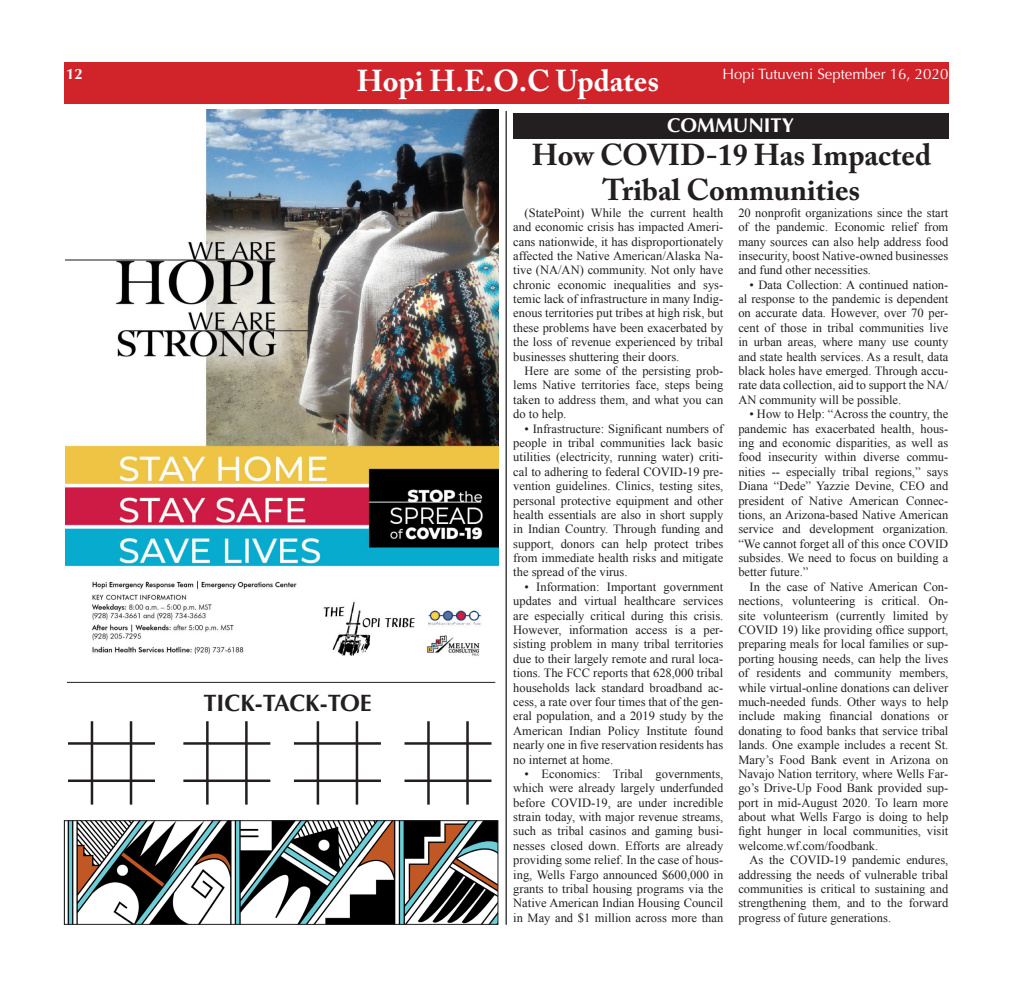
<style>
.page{position:relative;width:1013px;height:990px;background:#fff}
.page>*{position:absolute;margin:0;border:0;box-sizing:border-box;transform-origin:0 0}
.Headline_Adobe_Caslo{font:700 30px/34.5px "Adobe Caslon Pro";color:#231f20;text-align:center}
.Headline_Adobe_Caslo-2{font:700 30px "Adobe Caslon Pro";color:#fff}
.Headline_Adobe_Caslo-3{font:700 23.75px "Optima";color:#231f20}
.Headline_Adobe_Caslo-4{font:700 20px "Optima";color:#fff}
.Headline_Adobe_Caslo-5{font:15px "Optima";color:#fff}
.Headline_Adobe_Caslo-6{font:700 15px "Optima";color:#fff}
.content_article{font:12.5px/14.4px "Times New Roman";color:#231f20;text-align:justify}
</style>
<div class="page">
<div style="left:64px;top:63px;width:884px;height:41px;background:#d1232a"></div>
<div style="left:514px;top:113px;width:434px;height:25px;background:#231f20"></div>
<img style="left:65px;top:110px;width:433px;height:546px">
<hr style="left:505px;top:111px;width:2px;height:813px;background:#231f20">
<hr style="left:91px;top:721px;width:2px;height:83px;background:#231f20">
<hr style="left:130px;top:721px;width:2px;height:83px;background:#231f20">
<hr style="left:68px;top:742px;width:87px;height:2px;background:#231f20">
<hr style="left:68px;top:779px;width:87px;height:2px;background:#231f20">
<hr style="left:206px;top:721px;width:2px;height:83px;background:#231f20">
<hr style="left:245px;top:721px;width:3px;height:83px;background:#231f20">
<hr style="left:183px;top:742px;width:87px;height:2px;background:#231f20">
<hr style="left:183px;top:779px;width:87px;height:2px;background:#231f20">
<hr style="left:317px;top:721px;width:2px;height:83px;background:#231f20">
<hr style="left:356px;top:721px;width:2px;height:83px;background:#231f20">
<hr style="left:294px;top:742px;width:87px;height:2px;background:#231f20">
<hr style="left:294px;top:779px;width:87px;height:2px;background:#231f20">
<hr style="left:427px;top:721px;width:3px;height:83px;background:#231f20">
<hr style="left:466px;top:721px;width:3px;height:83px;background:#231f20">
<hr style="left:404px;top:742px;width:87px;height:2px;background:#231f20">
<hr style="left:404px;top:779px;width:87px;height:2px;background:#231f20">
<hr style="left:67px;top:681px;width:428px;height:1px;background:#231f20">
<img style="left:66px;top:821px;width:430px;height:101px">
<div style="left:64px;top:819px;width:434px;height:105px;border:1px solid #231f20"></div>
<p class="Headline_Adobe_Caslo-6" style="left:66px;top:65px;width:18px">12</p>
<p class="Headline_Adobe_Caslo-5" style="left:722px;top:65px;width:227px">Hopi Tutuveni September 16, 2020</p>
<p class="Headline_Adobe_Caslo-4" style="left:667px;top:113px;width:128px">COMMUNITY</p>
<p class="Headline_Adobe_Caslo-2" style="left:357px;top:63px;width:304px">Hopi H.E.O.C Updates</p>
<p class="Headline_Adobe_Caslo-3" style="left:203px;top:689px;width:170px">TICK-TACK-TOE</p>
<p class="Headline_Adobe_Caslo" style="left:531px;top:138px;width:401px">How COVID-19 Has Impacted<br>Tribal Communities</p>
<p class="content_article" style="left:513px;top:205px;width:211px;text-indent:11px">(StatePoint) While the current health and economic crisis has impacted Ameri&shy;cans nationwide, it has disproportionately affected the Native American/Alaska Na&shy;tive (NA/AN) community. Not only have chronic economic inequalities and sys&shy;temic lack of infrastructure in many Indig&shy;enous territories put tribes at high risk, but these problems have been exacerbated by the loss of revenue experienced by tribal businesses shuttering their doors.</p>
<p class="content_article" style="left:513px;top:363px;width:211px;text-indent:11px">Here are some of the persisting prob&shy;lems Native territories face, steps being taken to address them, and what you can do to help.</p>
<p class="content_article" style="left:513px;top:421px;width:211px;text-indent:11px">• Infrastructure: Significant numbers of people in tribal communities lack basic utilities (electricity, running water) criti&shy;cal to adhering to federal COVID-19 pre&shy;vention guidelines. Clinics, testing sites, personal protective equipment and other health essentials are also in short supply in Indian Country. Through funding and support, donors can help protect tribes from immediate health risks and mitigate the spread of the virus.</p>
<p class="content_article" style="left:513px;top:579px;width:211px;text-indent:11px">• Information: Important government updates and virtual healthcare services are especially critical during this crisis.<br>However, information access is a per&shy;sisting problem in many tribal territories due to their largely remote and rural loca&shy;tions. The FCC reports that 628,000 tribal households lack standard broadband ac&shy;cess, a rate over four times that of the gen&shy;eral population, and a 2019 study by the American Indian Policy Institute found nearly one in five reservation residents has no internet at home.</p>
<p class="content_article" style="left:513px;top:766px;width:211px;text-indent:11px">• Economics: Tribal governments, which were already largely underfunded before COVID-19, are under incredible strain today, with major revenue streams, such as tribal casinos and gaming busi&shy;nesses closed down. Efforts are already providing some relief. In the case of hous&shy;ing, Wells Fargo announced $600,000 in grants to tribal housing programs via the Native American Indian Housing Council in May and $1 million across more than</p>
<p class="content_article" style="left:738px;top:205px;width:211px">20 nonprofit organizations since the start of the pandemic. Economic relief from many sources can also help address food insecurity, boost Native-owned businesses and fund other necessities.</p>
<p class="content_article" style="left:738px;top:277px;width:211px;text-indent:11px">• Data Collection: A continued nation&shy;al response to the pandemic is dependent on accurate data. However, over 70 per&shy;cent of those in tribal communities live in urban areas, where many use county and state health services. As a result, data black holes have emerged. Through accu&shy;rate data collection, aid to support the NA/ AN community will be possible.</p>
<p class="content_article" style="left:738px;top:406px;width:211px;text-indent:11px">• How to Help: “Across the country, the pandemic has exacerbated health, hous&shy;ing and economic disparities, as well as food insecurity within diverse commu&shy;nities -- especially tribal regions,” says Diana “Dede” Yazzie Devine, CEO and president of Native American Connec&shy;tions, an Arizona-based Native American service and development organization. “We cannot forget all of this once COVID subsides. We need to focus on building a better future.”</p>
<p class="content_article" style="left:738px;top:579px;width:211px;text-indent:11px">In the case of Native American Con&shy;nections, volunteering is critical. On&shy;site volunteerism (currently limited by COVID 19) like providing office support, preparing meals for local families or sup&shy;porting housing needs, can help the lives of residents and community members, while virtual-online donations can deliver much-needed funds. Other ways to help include making financial donations or donating to food banks that service tribal lands. One example includes a recent St.<br>Mary’s Food Bank event in Arizona on Navajo Nation territory, where Wells Far&shy;go’s Drive-Up Food Bank provided sup&shy;port in mid-August 2020. To learn more about what Wells Fargo is doing to help fight hunger in local communities, visit welcome.wf.com/foodbank.</p>
<p class="content_article" style="left:738px;top:852px;width:211px;text-indent:11px">As the COVID-19 pandemic endures, addressing the needs of vulnerable tribal communities is critical to sustaining and strengthening them, and to the forward progress of future generations.</p>
</div>
